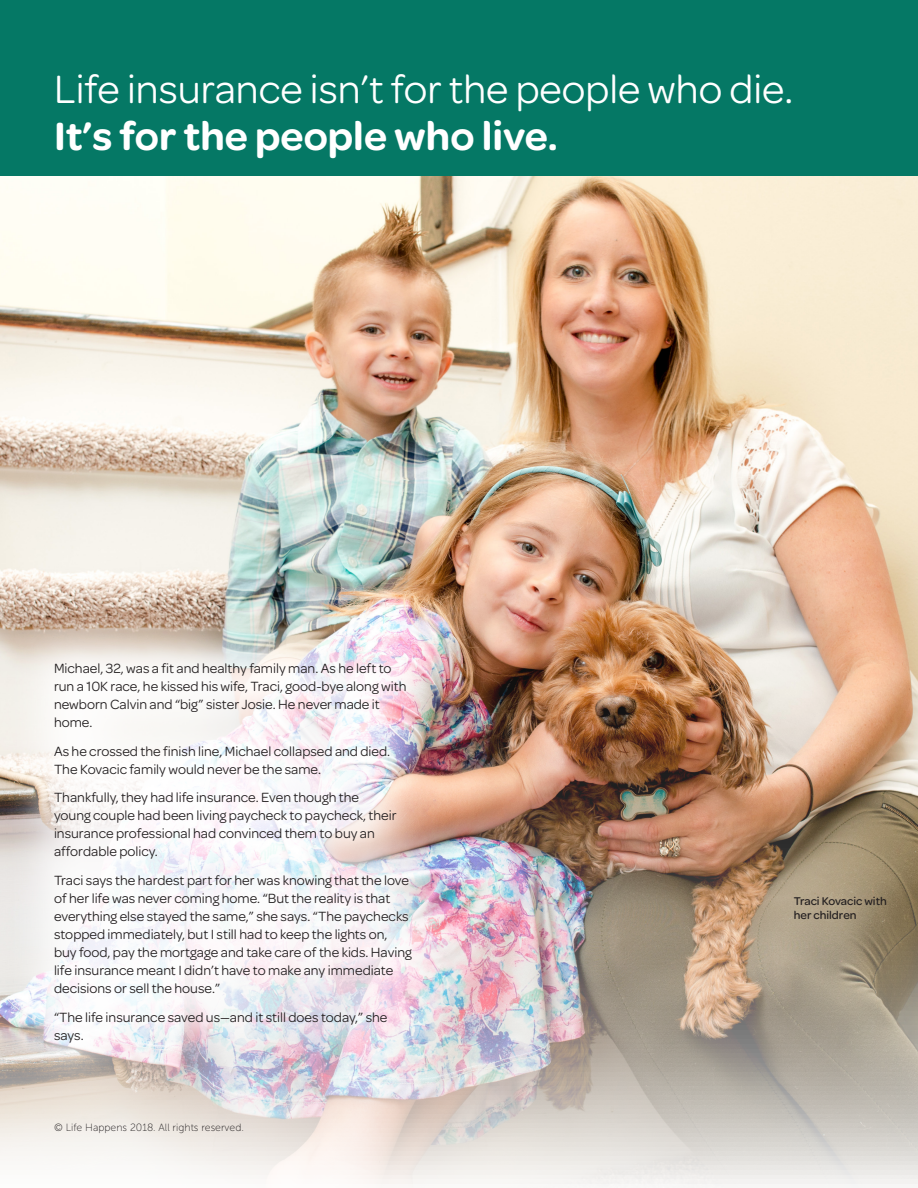
<style>
.page{position:relative;width:918px;height:1188px;background:#fff}
.page>*{position:absolute;margin:0;border:0;box-sizing:border-box;transform-origin:0 0}
.t1{font:42px "Omnes";color:#fff}
.t2{font:600 42px "Omnes";color:#fff}
.t3{font:14.25px/18px "Omnes";color:#231f20}
.t4{font:500 12px/14.4px "Omnes";color:#231f20}
.t5{font:10.5px "Museo Sans 100";color:#231f20}
</style>
<div class="page">
<img style="left:0;top:176px;width:918px;height:1008px">
<div style="left:0;top:0;width:918px;height:176px;background:#057865"></div>
<div style="left:4px;top:613px;width:457px;height:479px;background:#fff;opacity:.9"></div>
<p class="t1" style="left:54px;top:66px;width:741px">Life insurance isn’t for the people who die.</p>
<p class="t2" style="left:54px;top:112px;width:505px">It’s for the people who live.</p>
<p class="t3" style="left:54px;top:659px;width:354px">Michael, 32, was a fit and healthy family man. As he left to run a 10K race, he kissed his wife, Traci, good-bye along with newborn Calvin and “big” sister Josie. He never made it home.</p>
<p class="t3" style="left:54px;top:742px;width:338px">As he crossed the finish line, Michael collapsed and died.<br>The Kovacic family would never be the same.</p>
<p class="t3" style="left:54px;top:789px;width:344px">Thankfully, they had life insurance. Even though the young couple had been living paycheck to paycheck, their insurance professional had convinced them to buy an affordable policy.</p>
<p class="t3" style="left:54px;top:872px;width:359px">Traci says the hardest part for her was knowing that the love of her life was never coming home. “But the reality is that everything else stayed the same,” she says. “The paychecks stopped immediately, but I still had to keep the lights on, buy food, pay the mortgage and take care of the kids. Having life insurance meant I didn’t have to make any immediate decisions or sell the house.”</p>
<p class="t3" style="left:54px;top:1008px;width:335px">“The life insurance saved us—and it still does today,” she says.</p>
<p class="t5" style="left:54px;top:1122px;width:191px">© Life Happens 2018. All rights reserved.</p>
<p class="t4" style="left:794px;top:893px;width:95px">Traci Kovacic with her children</p>
</div>
